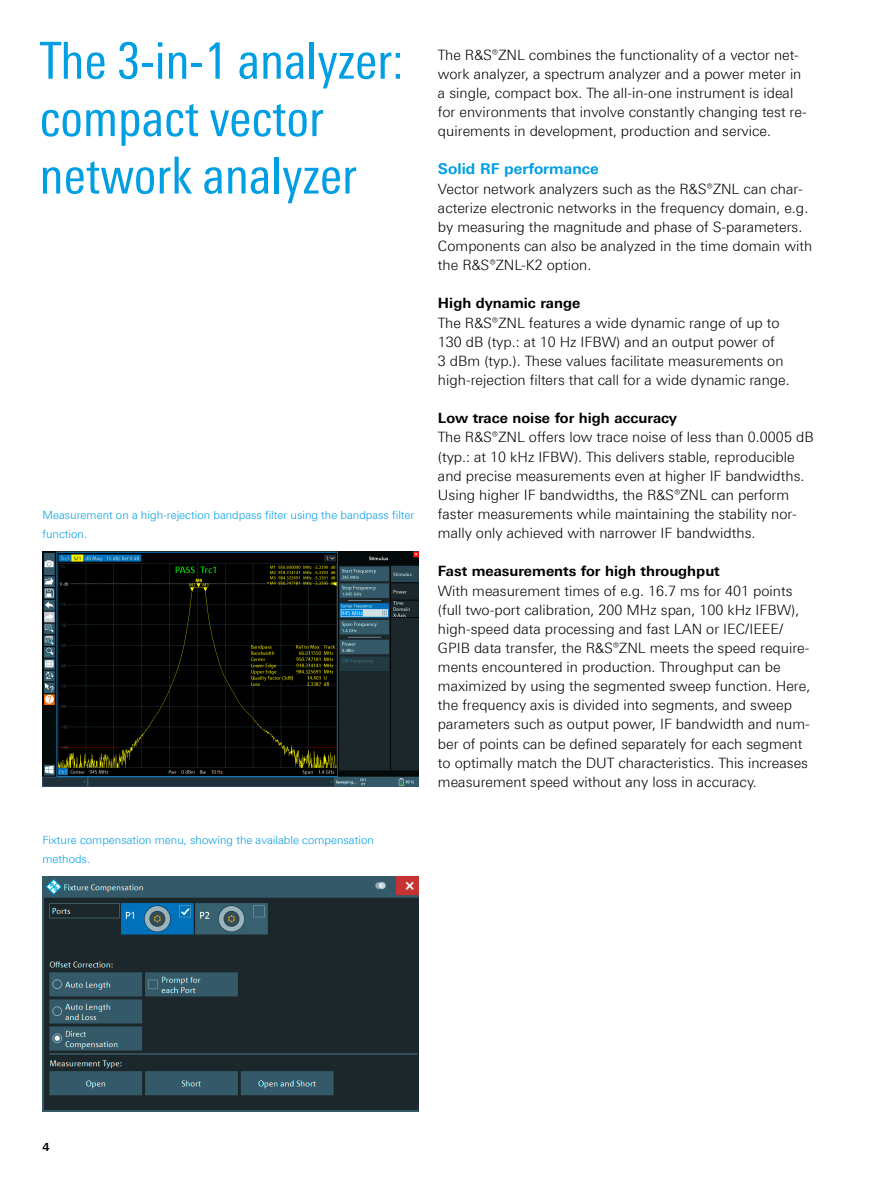
<style>
.page{position:relative;width:893px;height:1191px;background:#fff}
.page>*{position:absolute;margin:0;border:0;box-sizing:border-box;transform-origin:0 0}
.Seiten_Headline_34Pt{font:51px/57.4px "Linotype Univers 420 Cn";color:#009ee3}
.Absatzfett_cyan{font:700 15px "Linotype Univers 630";color:#009ee3}
.Haupttext_ohne_Absta{font:300 14.25px/19.2px "Linotype Univers 330";color:#000}
.Absatzfett_schwarz{font:700 14.25px "Linotype Univers 630";color:#000}
.Bildunterschrift{font:300 11.25px/19.2px "Linotype Univers 330";color:#009ee3}
.t1{font:700 11.25px "Linotype Univers 630";color:#000}
</style>
<div class="page">
<img style="left:43px;top:876px;width:376px;height:235px">
<img style="left:43px;top:551px;width:376px;height:236px">
<p class="Seiten_Headline_34Pt" style="left:40px;top:32px;width:366px">The 3-in-1 analyzer: compact vector network analyzer</p>
<p class="Haupttext_ohne_Absta" style="left:438px;top:45px;width:370px">The R&amp;S®ZNL combines the functionality of a vector net&shy;work analyzer, a spectrum analyzer and a power meter in a single, compact box. The all-in-one instrument is ideal for environments that involve constantly changing test re&shy;quirements in development, production and service.</p>
<p class="Absatzfett_cyan" style="left:438px;top:160px;width:162px">Solid RF performance</p>
<p class="Haupttext_ohne_Absta" style="left:438px;top:179px;width:376px">Vector network analyzers such as the R&amp;S®ZNL can char&shy;acterize electronic networks in the frequency domain, e.g. by measuring the magnitude and phase of S‑parameters.<br>Components can also be analyzed in the time domain with the R&amp;S®ZNL-K2 option.</p>
<p class="Absatzfett_schwarz" style="left:438px;top:295px;width:144px">High dynamic range</p>
<p class="Haupttext_ohne_Absta" style="left:438px;top:313px;width:353px">The R&amp;S®ZNL features a wide dynamic range of up to 130 dB (typ.: at 10 Hz IFBW) and an output power of<br>3 dBm (typ.). These values facilitate measurements on high-rejection filters that call for a wide dynamic range.</p>
<p class="Absatzfett_schwarz" style="left:438px;top:409px;width:241px">Low trace noise for high accuracy</p>
<p class="Haupttext_ohne_Absta" style="left:438px;top:427px;width:377px">The R&amp;S®ZNL offers low trace noise of less than 0.0005 dB (typ.: at 10 kHz IFBW). This delivers stable, reproducible and precise measurements even at higher IF bandwidths.<br>Using higher IF bandwidths, the R&amp;S®ZNL can perform faster measurements while maintaining the stability nor&shy;mally only achieved with narrower IF bandwidths.</p>
<p class="Absatzfett_schwarz" style="left:438px;top:563px;width:283px">Fast measurements for high throughput</p>
<p class="Haupttext_ohne_Absta" style="left:438px;top:580px;width:374px">With measurement times of e.g. 16.7 ms for 401 points (full two-port calibration, 200 MHz span, 100 kHz IFBW), high-speed data processing and fast LAN or IEC/IEEE/ GPIB data transfer, the R&amp;S®ZNL meets the speed require&shy;ments encountered in production. Throughput can be maximized by using the segmented sweep function. Here, the frequency axis is divided into segments, and sweep parameters such as output power, IF bandwidth and num&shy;ber of points can be defined separately for each segment to optimally match the DUT characteristics. This increases measurement speed without any loss in accuracy.</p>
<p class="Bildunterschrift" style="left:43px;top:505px;width:373px">Measurement on a high-rejection bandpass filter using the bandpass filter function.</p>
<p class="Bildunterschrift" style="left:43px;top:830px;width:333px">Fixture compensation menu, showing the available compensation methods.</p>
<p class="t1" style="left:43px;top:1139px;width:9px">4</p>
</div>
